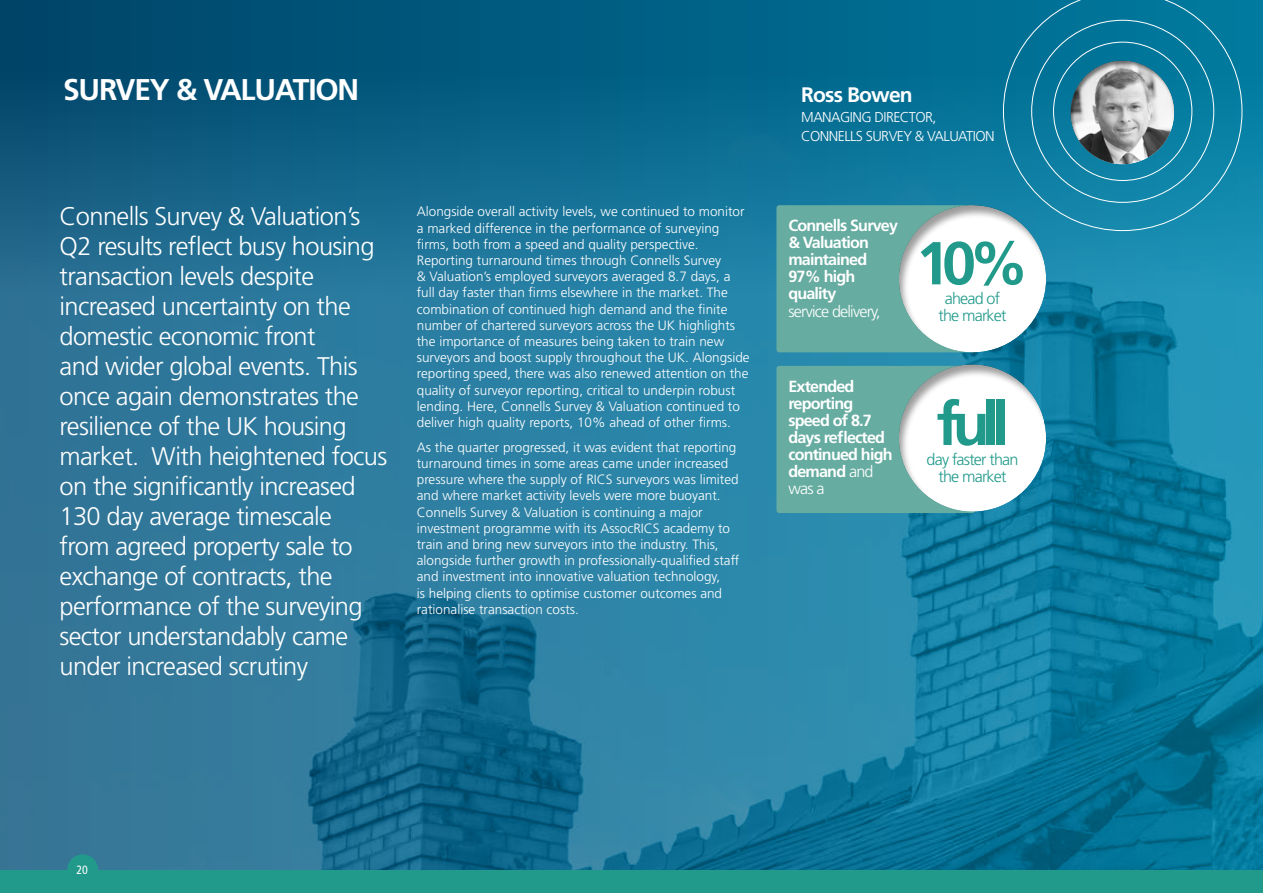
<style>
.page{position:relative;width:1263px;height:893px;background:#fff}
.page>*{position:absolute;margin:0;border:0;box-sizing:border-box;transform-origin:0 0}
.t1{font:700 60.45px "Frutiger LT Std";letter-spacing:-.12em;color:#219a8b}
.t2{font:700 30px "Frutiger LT Std";letter-spacing:-.04em;color:#fff}
.t3{font:300 25.5px/30px "Frutiger LT Std";letter-spacing:-.025em;color:#fff}
.t4{font:700 21px "Frutiger LT Std";letter-spacing:-.04em;color:#fff}
.t5{font:700 16.2px/17.1px "Frutiger LT Std";letter-spacing:-.05em;color:#fff}
.t6{font:300 16.2px/17.1px "Frutiger LT Std";letter-spacing:-.05em;color:#219a8b;text-align:center}
.t7{font:300 16.2px "Frutiger LT Std";letter-spacing:-.05em;color:#fff}
.t8{font:300 14.25px/19.5px "Frutiger LT Std";letter-spacing:-.04em;color:#fff}
.t9{font:300 13.5px/16.2px "Frutiger LT Std";color:#fff}
.t10{font:condensed 12px "Frutiger LT Std";color:#fff}
.s1{font-weight:300}
</style>
<div class="page">
<svg style="left:0;top:0;width:1263px;height:46px"></svg>
<img style="left:0;top:46px;width:1263px;height:824px">
<div style="left:776px;top:205px;width:199px;height:147px;background:#66aca1;border-radius:3px"></div>
<div style="left:897px;top:202px;width:150px;height:150px;background:#000;opacity:.39"></div>
<div style="left:776px;top:366px;width:199px;height:147px;background:#66aca1;border-radius:3px"></div>
<div style="left:897px;top:362px;width:150px;height:150px;background:#000;opacity:.39"></div>
<svg style="left:1003px;top:0;width:239px;height:231px"></svg>
<div style="left:0;top:870px;width:1263px;height:23px;background:#219a8b"></div>
<div style="left:67px;top:854px;width:31px;height:31px;background:#219a8b;border-radius:50%"></div>
<h2 class="t2" style="left:63px;top:72px;width:298px">SURVEY &amp; VALUATION</h2>
<p class="t3" style="left:60px;top:202px;width:329px">Connells Survey &amp; Valuation’s<br>Q2 results reflect busy housing transaction levels despite increased uncertainty on the domestic economic front<br>and wider global events. This once again demonstrates the resilience of the UK housing market. With heightened focus on the significantly increased<br>130 day average timescale from agreed property sale to exchange of contracts, the performance of the surveying sector understandably came under increased scrutiny</p>
<p class="t9" style="left:417px;top:204px;width:334px">Alongside overall activity levels, we continued to monitor a marked difference in the performance of surveying firms, both from a speed and quality perspective.<br>Reporting turnaround times through Connells Survey<br>&amp; Valuation’s employed surveyors averaged 8.7 days, a full day faster than firms elsewhere in the market. The combination of continued high demand and the finite number of chartered surveyors across the UK highlights the importance of measures being taken to train new surveyors and boost supply throughout the UK. Alongside reporting speed, there was also renewed attention on the quality of surveyor reporting, critical to underpin robust lending. Here, Connells Survey &amp; Valuation continued to deliver high quality reports, 10% ahead of other firms.</p>
<p class="t9" style="left:417px;top:439px;width:324px">As the quarter progressed, it was evident that reporting turnaround times in some areas came under increased pressure where the supply of RICS surveyors was limited and where market activity levels were more buoyant.<br>Connells Survey &amp; Valuation is continuing a major investment programme with its AssocRICS academy to train and bring new surveyors into the industry. This, alongside further growth in professionally-qualified staff and investment into innovative valuation technology,<br>is helping clients to optimise customer outcomes and rationalise transaction costs.</p>
<h3 class="t4" style="left:801px;top:82px;width:113px">Ross Bowen</h3>
<p class="t8" style="left:801px;top:107px;width:195px">MANAGING DIRECTOR,<br>CONNELLS SURVEY &amp; VALUATION</p>
<p class="t5" style="left:788px;top:217px;width:111px">Connells Survey &amp; Valuation maintained<br>97% high quality</p>
<p class="t7" style="left:788px;top:302px;width:94px">service delivery,</p>
<h1 class="t1" style="left:916px;top:228px;width:115px">10%</h1>
<p class="t6" style="left:938px;top:290px;width:70px">ahead of the market</p>
<p class="t5" style="left:788px;top:377px;width:106px">Extended reporting speed of 8.7 days reflected continued high demand <span class="s1">and was a</span></p>
<h1 class="t1" style="left:936px;top:388px;width:74px">full</h1>
<p class="t6" style="left:927px;top:451px;width:93px">day faster than the market</p>
<p class="t10" style="left:77px;top:863px;width:13px">20</p>
</div>
